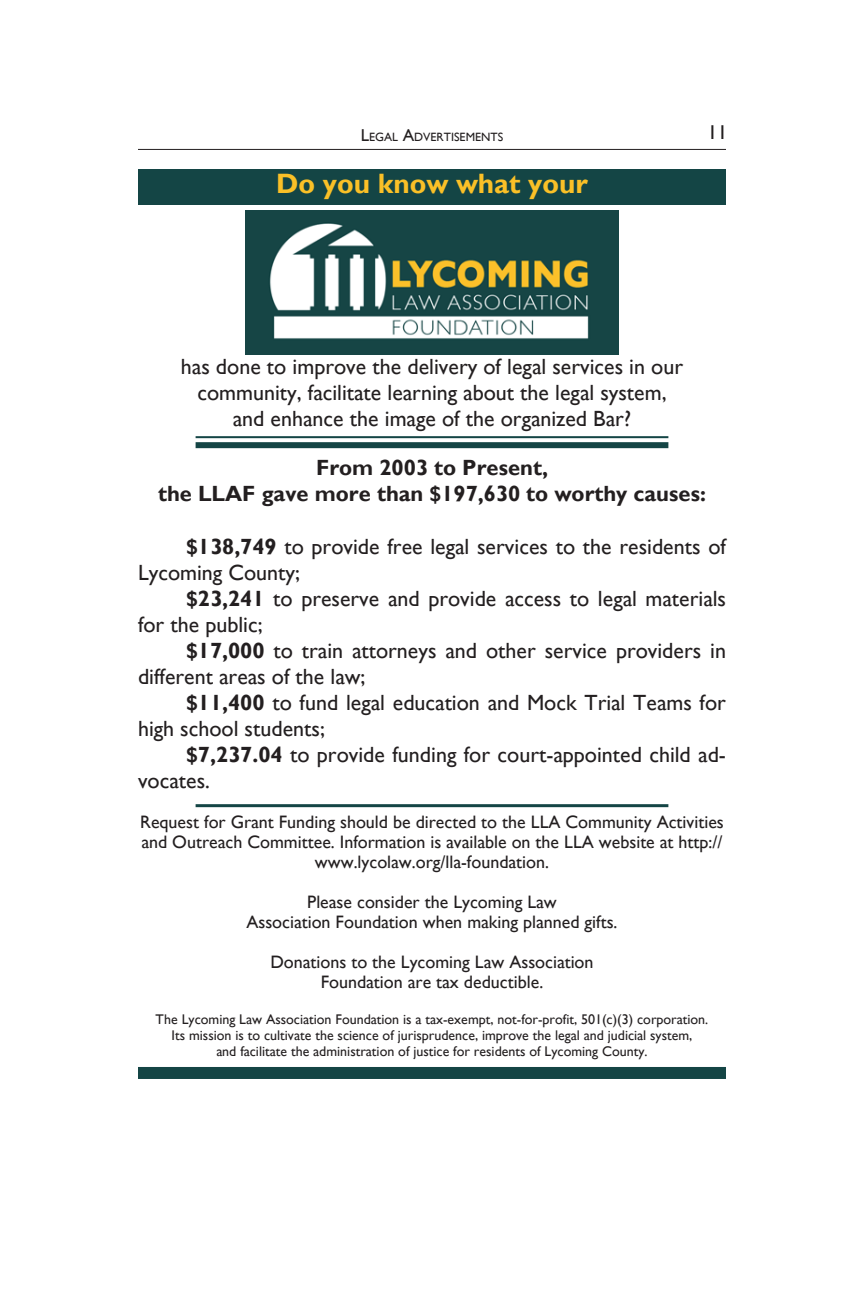
<style>
.page{position:relative;width:864px;height:1296px;background:#fff}
.page>*{position:absolute;margin:0;border:0;box-sizing:border-box;transform-origin:0 0}
.Bar_Caption{font:700 28px "Gill Sans";color:#fac027}
.Bar_Body_Text{font:22px/26px "Gill Sans";color:#231f20}
.Bar_Caption-2{font:22px/26px "Gill Sans";color:#231f20;text-align:center}
.Bar_Caption-3{font:700 22px "Gill Sans";color:#231f20}
.t1{font:20px "Gill Sans";color:#231f20}
.Bar_Caption-4{font:18px/20px "Gill Sans";color:#231f20;text-align:center}
.Bar_Caption-5{font:14px/16px "Gill Sans";color:#231f20;text-align:center}
.t2{font:12px "Gill Sans";color:#231f20}
.s1{font-size:17.2px}
.s2{font-weight:700}
</style>
<div class="page">
<hr style="left:138px;top:149px;width:588px;height:1px;background:#231f20">
<div style="left:138px;top:169px;width:588px;height:36px;background:#144545"></div>
<hr style="left:196px;top:436px;width:472px;height:2px;background:#144545">
<div style="left:196px;top:442px;width:472px;height:6px;background:#144545"></div>
<hr style="left:196px;top:804px;width:472px;height:3px;background:#144545">
<div style="left:138px;top:1067px;width:588px;height:12px;background:#144545"></div>
<img style="left:246px;top:211px;width:372px;height:144px">
<p class="t2" style="left:361px;top:130px;width:144px"><span class="s1">L</span>EGAL <span class="s1">A</span>DVERTISEMENTS</p>
<p class="t1" style="left:707px;top:121px;width:21px">11</p>
<p class="Bar_Caption" style="left:276px;top:167px;width:313px">Do you know what your</p>
<p class="Bar_Caption-2" style="left:181px;top:353px;width:504px">has done to improve the delivery of legal services in our community, facilitate learning about the legal system, and enhance the image of the organized Bar?</p>
<p class="Bar_Caption-3" style="left:316px;top:454px;width:233px">From 2003 to Present,</p>
<p class="Bar_Caption-3" style="left:158px;top:481px;width:549px">the LLAF gave more than $197,630 to worthy causes:</p>
<p class="Bar_Body_Text" style="left:138px;top:533px;width:590px;text-indent:48px"><span class="s2">$138,749</span> to provide free legal services to the residents of<br>Lycoming County;</p>
<p class="Bar_Body_Text" style="left:138px;top:585px;width:590px;text-indent:48px"><span class="s2">$23,241</span> to preserve and provide access to legal materials for the public;</p>
<p class="Bar_Body_Text" style="left:138px;top:637px;width:590px;text-indent:48px"><span class="s2">$17,000</span> to train attorneys and other service providers in different areas of the law;</p>
<p class="Bar_Body_Text" style="left:138px;top:689px;width:590px;text-indent:48px"><span class="s2">$11,400</span> to fund legal education and Mock Trial Teams for high school students;</p>
<p class="Bar_Body_Text" style="left:138px;top:741px;width:589px;text-indent:48px"><span class="s2">$7,237.04</span> to provide funding for court-appointed child ad&shy;vocates.</p>
<p class="Bar_Caption-4" style="left:140px;top:812px;width:585px">Request for Grant Funding should be directed to the LLA Community Activities and Outreach Committee. Information is available on the LLA website at http:// www.lycolaw.org/lla-foundation.</p>
<p class="Bar_Caption-4" style="left:246px;top:892px;width:373px">Please consider the Lycoming Law<br>Association Foundation when making planned gifts.</p>
<p class="Bar_Caption-4" style="left:270px;top:952px;width:325px">Donations to the Lycoming Law Association<br>Foundation are tax deductible.</p>
<p class="Bar_Caption-5" style="left:156px;top:1011px;width:554px">The Lycoming Law Association Foundation is a tax-exempt, not-for-profit, 501(c)(3) corporation.<br>Its mission is to cultivate the science of jurisprudence, improve the legal and judicial system,<br>and facilitate the administration of justice for residents of Lycoming County.</p>
</div>
